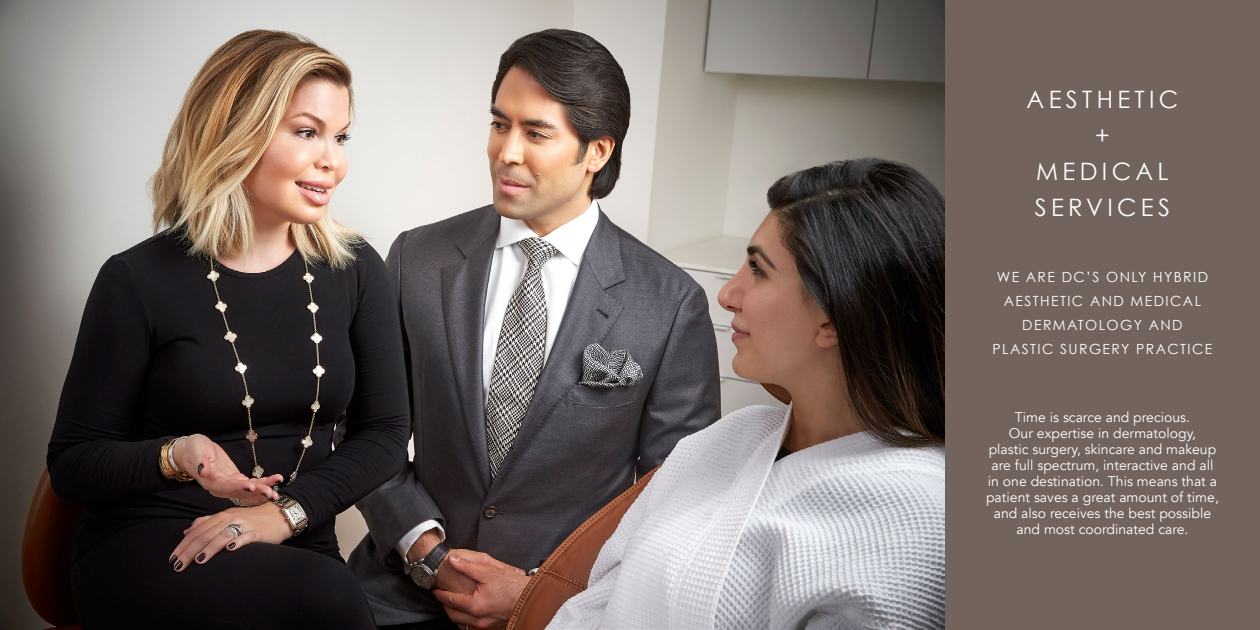
<style>
.page{position:relative;width:1260px;height:630px;background:#fff}
.page>*{position:absolute;margin:0;border:0;box-sizing:border-box;transform-origin:0 0}
.t1{font:24px/36px "Century Gothic";letter-spacing:.18em;color:#fff;text-align:center}
.t2{font:14px/16px "Avenir";color:#fff;text-align:center}
.t3{font:14px/24px "Century Gothic";letter-spacing:.1em;color:#fff;text-align:center}
</style>
<div class="page">
<div style="left:945px;top:0;width:315px;height:630px;background:#72635d"></div>
<img style="left:0;top:0;width:945px;height:630px">
<h1 class="t1" style="left:1027px;top:81px;width:153px">AESTHETIC +<br>MEDICAL<br>SERVICES</h1>
<p class="t3" style="left:993px;top:265px;width:221px">WE ARE DC’S ONLY HYBRID<br>AESTHETIC AND MEDICAL<br>DERMATOLOGY AND<br>PLASTIC SURGERY PRACTICE</p>
<p class="t2" style="left:986px;top:409px;width:234px">Time is scarce and precious.<br>Our expertise in dermatology,<br>plastic surgery, skincare and makeup are full spectrum, interactive and all in one destination. This means that a patient saves a great amount of time, and also receives the best possible and most coordinated care.</p>
</div>
